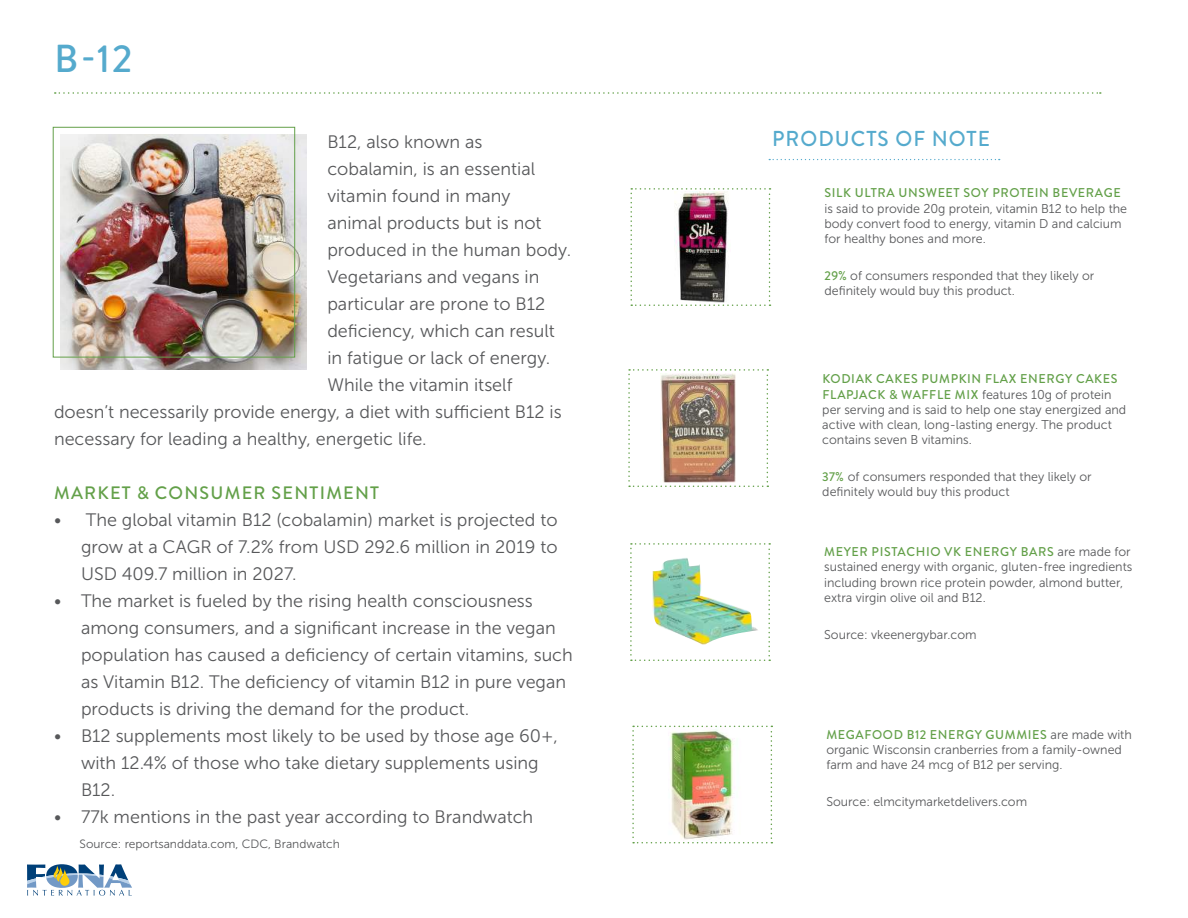
<style>
.page{position:relative;width:1188px;height:918px;background:#fff}
.page>*{position:absolute;margin:0;border:0;box-sizing:border-box;transform-origin:0 0}
.t1{font:500 39px "Brandon Grotesque";color:#55aacd}
.t2{font:500 21.6px "Brandon Grotesque";letter-spacing:.05em;color:#55aacd;scale:.96 1}
.t3{font:18px/27px "Museo Sans 300";color:#57585a}
.t4{font:500 18px "Brandon Grotesque";letter-spacing:.07em;color:#63a049}
.t5{font:12.75px/15.3px "Museo Sans 300";color:#57585a}
.t6{font:500 12.75px "Brandon Grotesque";letter-spacing:.05em;color:#63a049}
.t7{font:12px "Museo Sans 300";color:#57585a}
.s1{font-family:"Brandon Grotesque";font-weight:500;color:#63a049}
.s2{font-family:"Museo Sans 300";font-weight:400;color:#57585a}
</style>
<div class="page">
<svg style="left:27px;top:864px;width:105px;height:32px"></svg>
<svg style="left:55px;top:92px;width:1046px;height:2px"></svg>
<svg style="left:769px;top:159px;width:231px;height:1px"></svg>
<svg style="left:630px;top:188px;width:141px;height:118px"></svg>
<img style="left:628px;top:369px;width:140px;height:118px">
<svg style="left:630px;top:543px;width:140px;height:118px"></svg>
<img style="left:632px;top:726px;width:140px;height:117px">
<img style="left:61px;top:135px;width:246px;height:235px">
<div style="left:53px;top:127px;width:242px;height:231px;border:1px solid #63a049"></div>
<h1 class="t1" style="left:54px;top:32px;width:80px">B-12</h1>
<p class="t3" style="left:327px;top:129px;width:157px">B12, also known as</p>
<p class="t3" style="left:327px;top:156px;width:209px">cobalamin, is an essential</p>
<p class="t3" style="left:327px;top:183px;width:185px">vitamin found in many</p>
<p class="t3" style="left:327px;top:210px;width:216px">animal products but is not</p>
<p class="t3" style="left:327px;top:237px;width:245px">produced in the human body.</p>
<p class="t3" style="left:327px;top:264px;width:214px">Vegetarians and vegans in</p>
<p class="t3" style="left:327px;top:291px;width:220px">particular are prone to B12</p>
<p class="t3" style="left:327px;top:318px;width:229px">deficiency, which can result</p>
<p class="t3" style="left:327px;top:345px;width:224px">in fatigue or lack of energy.</p>
<p class="t3" style="left:327px;top:372px;width:187px">While the vitamin itself</p>
<p class="t3" style="left:54px;top:399px;width:509px">doesn’t necessarily provide energy, a diet with sufficient B12 is</p>
<p class="t3" style="left:54px;top:426px;width:374px">necessary for leading a healthy, energetic life.</p>
<p class="t4" style="left:54px;top:481px;width:327px">MARKET &amp; CONSUMER SENTIMENT</p>
<p class="t3" style="left:81px;top:507px;width:478px;text-align:justify;text-indent:-27px">• The global vitamin B12 (cobalamin) market is projected to grow at a CAGR of 7.2% from USD 292.6 million in 2019 to USD 409.7 million in 2027.</p>
<p class="t3" style="left:81px;top:588px;width:493px;text-indent:-27px">• The market is fueled by the rising health consciousness among consumers, and a significant increase in the vegan population has caused a deficiency of certain vitamins, such as Vitamin B12. The deficiency of vitamin B12 in pure vegan products is driving the demand for the product.</p>
<p class="t3" style="left:81px;top:723px;width:478px;text-indent:-27px">• B12 supplements most likely to be used by those age 60+, with 12.4% of those who take dietary supplements using<br>B12.</p>
<p class="t3" style="left:54px;top:804px;width:481px">• 77k mentions in the past year according to Brandwatch</p>
<p class="t7" style="left:80px;top:837px;width:262px">Source: reportsanddata.com, CDC, Brandwatch</p>
<p class="t2" style="left:772px;top:124px;width:228px">PRODUCTS OF NOTE</p>
<p class="t6" style="left:825px;top:184px;width:298px">SILK ULTRA UNSWEET SOY PROTEIN BEVERAGE</p>
<p class="t5" style="left:824px;top:201px;width:304px">is said to provide 20g protein, vitamin B12 to help the body convert food to energy, vitamin D and calcium for healthy bones and more.</p>
<p class="t5" style="left:824px;top:268px;width:271px"><span class="s1">29%</span> of consumers responded that they likely or definitely would buy this product.</p>
<p class="t6" style="left:822px;top:370px;width:297px">KODIAK CAKES PUMPKIN FLAX ENERGY CAKES</p>
<p class="t5" style="left:822px;top:387px;width:305px"><span class="s1">FLAPJACK &amp; WAFFLE MIX</span> features 10g of protein per serving and is said to help one stay energized and active with clean, long-lasting energy. The product contains seven B vitamins.</p>
<p class="t5" style="left:822px;top:469px;width:271px"><span class="s1">37%</span> of consumers responded that they likely or definitely would buy this product</p>
<p class="t6" style="left:824px;top:543px;width:308px">MEYER PISTACHIO VK ENERGY BARS <span class="s2">are made for</span></p>
<p class="t5" style="left:824px;top:559px;width:310px">sustained energy with organic, gluten-free ingredients including brown rice protein powder, almond butter, extra virgin olive oil and B12.</p>
<p class="t5" style="left:824px;top:627px;width:154px">Source: vkeenergybar.com</p>
<p class="t6" style="left:826px;top:725px;width:307px">MEGAFOOD B12 ENERGY GUMMIES <span class="s2">are made with</span></p>
<p class="t5" style="left:826px;top:742px;width:297px">organic Wisconsin cranberries from a family-owned farm and have 24 mcg of B12 per serving.</p>
<p class="t5" style="left:826px;top:794px;width:202px">Source: elmcitymarketdelivers.com</p>
</div>
